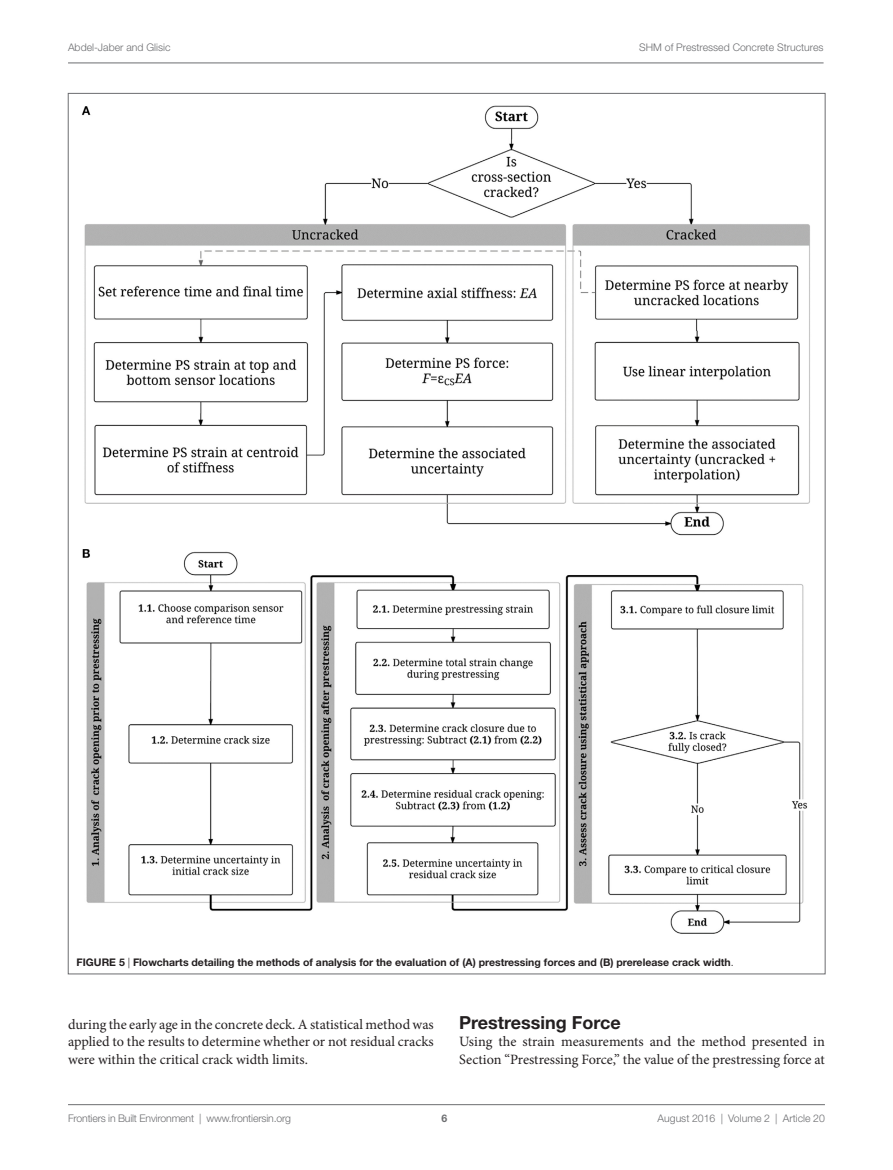
<style>
.page{position:relative;width:893px;height:1170px;background:#fff}
.page>*{position:absolute;margin:0;border:0;box-sizing:border-box;transform-origin:0 0}
.t1{font:700 18px "Helvetica Neue LT Std";color:#231f20}
.t2{font:14.25px/17.2px "Minion Pro";color:#231f20;text-align:justify}
.t3{font:300 10.5px "Helvetica Neue LT Std";color:#6c6d70}
.t4{font:700 10.5px "Helvetica Neue LT Std";color:#231f20}
.t5{font:700 10.5px "Helvetica Neue LT Std";color:#6c6d70}
.s1{font-weight:300}
</style>
<div class="page">
<img style="left:82px;top:105px;width:728px;height:829px">
<hr style="left:68px;top:63px;width:756px;height:1px;background:#6c6d70">
<hr style="left:68px;top:1104px;width:757px;height:1px;background:#6c6d70">
<p class="t3" style="left:68px;top:41px;width:104px">Abdel-Jaber and Glisic</p>
<p class="t3" style="left:639px;top:41px;width:186px">SHM of Prestressed Concrete Structures</p>
<p class="t4" style="left:77px;top:955px;width:658px">FIGURE 5 <span class="s1">|</span> Flowcharts detailing the methods of analysis for the evaluation of (A) prestressing forces and (B) prerelease crack width<span class="s1">.</span></p>
<p class="t2" style="left:68px;top:1015px;width:367px">during the early age in the concrete deck. A statistical method was applied to the results to determine whether or not residual cracks were within the critical crack width limits.</p>
<p class="t1" style="left:459px;top:1011px;width:163px">Prestressing Force</p>
<p class="t2" style="left:459px;top:1033px;width:367px">Using the strain measurements and the method presented in<br>Section “Prestressing Force,” the value of the prestressing force at</p>
<p class="t3" style="left:68px;top:1111px;width:225px">Frontiers in Built Environment | www.frontiersin.org</p>
<p class="t3" style="left:658px;top:1111px;width:169px">August 2016 | Volume 2 | Article 20</p>
<p class="t5" style="left:441px;top:1111px;width:7px">6</p>
</div>
